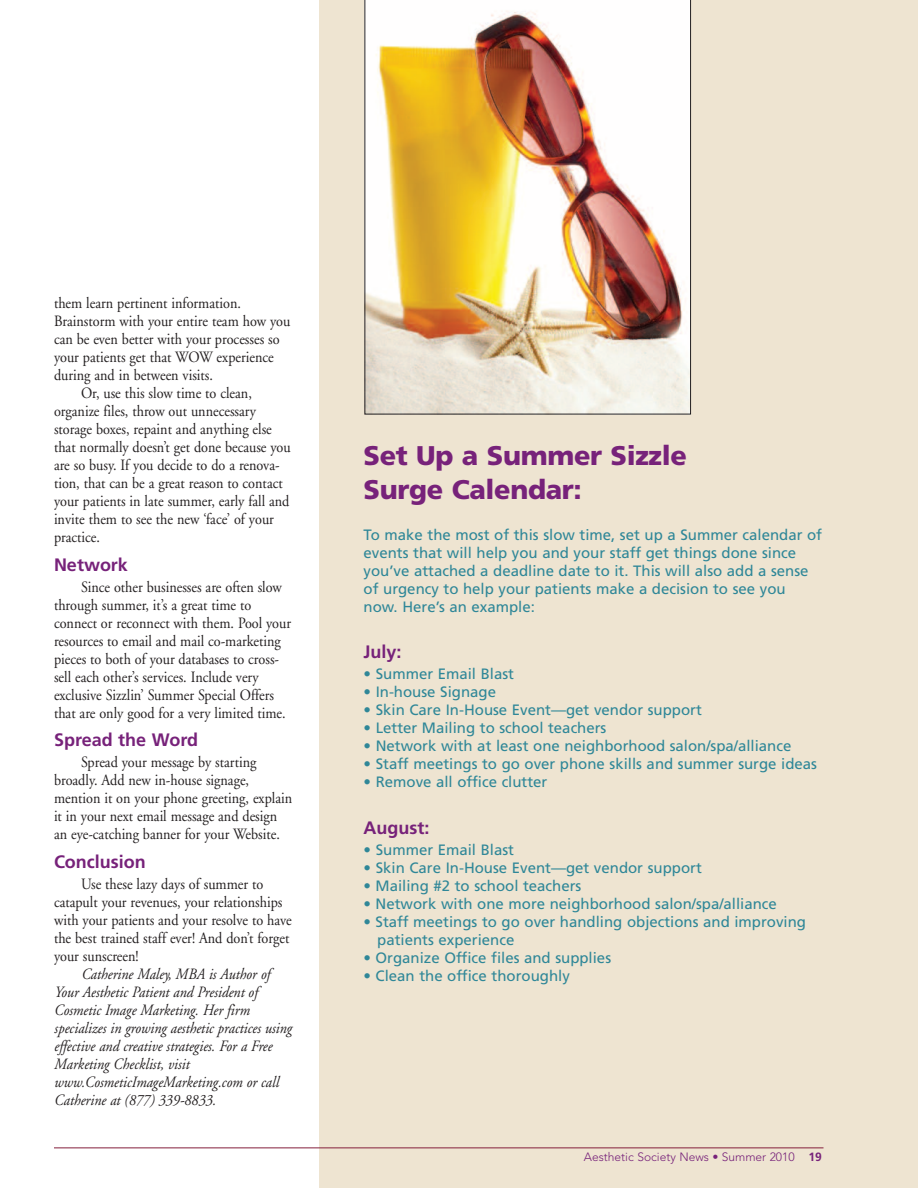
<style>
.page{position:relative;width:918px;height:1188px;background:#fff}
.page>*{position:absolute;margin:0;border:0;box-sizing:border-box;transform-origin:0 0}
.t1{font:900 27px/34.5px "Frutiger";letter-spacing:-.01em;color:#77227a}
.t2{font:700 18px "Frutiger";color:#77227a}
.t3{font:15.75px/18px "Adobe Garamond";color:#231f20;scale:.9 1}
.t4{font:italic 15.75px/18px "Adobe Garamond";color:#231f20;scale:.9 1}
.t5{font:15px/18px "Frutiger";color:#2f8798}
.t6{font:300 12px "Avenir";color:#77227a}
.s1{font-family:"Frutiger";font-weight:700}
</style>
<div class="page">
<div style="left:319px;top:0;width:599px;height:1188px;background:#eee4d1"></div>
<hr style="left:54px;top:1148px;width:770px;height:1px;background:#841f3c">
<img style="left:364px;top:0;width:327px;height:414px">
<p class="t3" style="left:54px;top:296px;width:209px">them learn pertinent information.</p>
<p class="t3" style="left:54px;top:314px;width:264px">Brainstorm with your entire team how you</p>
<p class="t3" style="left:54px;top:332px;width:252px">can be even better with your processes so</p>
<p class="t3" style="left:54px;top:350px;width:246px">your patients get that WOW experience</p>
<p class="t3" style="left:54px;top:368px;width:178px">during and in between visits.</p>
<p class="t3" style="left:81px;top:386px;width:191px">Or, use this slow time to clean,</p>
<p class="t3" style="left:54px;top:404px;width:226px">organize files, throw out unnecessary</p>
<p class="t3" style="left:54px;top:422px;width:244px">storage boxes, repaint and anything else</p>
<p class="t3" style="left:54px;top:440px;width:265px">that normally doesn’t get done because you</p>
<p class="t3" style="left:54px;top:458px;width:252px">are so busy. If you decide to do a renova-</p>
<p class="t3" style="left:54px;top:476px;width:256px">tion, that can be a great reason to contact</p>
<p class="t3" style="left:54px;top:494px;width:263px">your patients in late summer, early fall and</p>
<p class="t3" style="left:54px;top:512px;width:246px">invite them to see the new ‘face’ of your</p>
<p class="t3" style="left:54px;top:530px;width:53px">practice.</p>
<p class="t2" style="left:54px;top:557px;width:76px">Network</p>
<p class="t3" style="left:54px;top:579px;width:265px;text-indent:27px">Since other businesses are often slow through summer, it’s a great time to connect or reconnect with them. Pool your resources to email and mail co-marketing pieces to both of your databases to cross&shy;sell each other’s services. Include very exclusive Sizzlin’ Summer Special Offers that are only good for a very limited time.</p>
<p class="t2" style="left:54px;top:733px;width:146px">Spread the Word</p>
<p class="t3" style="left:54px;top:755px;width:266px;text-indent:27px">Spread your message by starting broadly. Add new in-house signage, mention it on your phone greeting, explain it in your next email message and design an eye-catching banner for your Website.</p>
<p class="t2" style="left:54px;top:854px;width:93px">Conclusion</p>
<p class="t3" style="left:54px;top:876px;width:266px;text-indent:27px">Use these lazy days of summer to catapult your revenues, your relationships with your patients and your resolve to have the best trained staff ever! And don’t forget your sunscreen!</p>
<p class="t4" style="left:54px;top:966px;width:266px;text-indent:27px">Catherine Maley, MBA is Author of Your Aesthetic Patient and President of Cosmetic Image Marketing. Her firm specializes in growing aesthetic practices using effective and creative strategies. For a Free Marketing Checklist, visit www.CosmeticImageMarketing.com or call Catherine at (877) 339-8833.</p>
<h1 class="t1" style="left:364px;top:440px;width:325px">Set Up a Summer Sizzle<br>Surge Calendar:</h1>
<p class="t5" style="left:364px;top:527px;width:460px">To make the most of this slow time, set up a Summer calendar of events that will help you and your staff get things done since you’ve attached a deadline date to it. This will also add a sense of urgency to help your patients make a decision to see you now. Here’s an example:</p>
<p class="t2" style="left:364px;top:645px;width:40px">July:</p>
<p class="t5" style="left:364px;top:666px;width:152px">• Summer Email Blast</p>
<p class="t5" style="left:364px;top:684px;width:134px">• In-house Signage</p>
<p class="t5" style="left:364px;top:702px;width:340px">• Skin Care In-House Event—get vendor support</p>
<p class="t5" style="left:364px;top:720px;width:244px">• Letter Mailing to school teachers</p>
<p class="t5" style="left:364px;top:738px;width:429px">• Network with at least one neighborhood salon/spa/alliance</p>
<p class="t5" style="left:364px;top:756px;width:455px">• Staff meetings to go over phone skills and summer surge ideas</p>
<p class="t5" style="left:364px;top:774px;width:185px">• Remove all office clutter</p>
<p class="t2" style="left:364px;top:820px;width:67px">August:</p>
<p class="t5" style="left:364px;top:842px;width:152px">• Summer Email Blast</p>
<p class="t5" style="left:364px;top:860px;width:340px">• Skin Care In-House Event—get vendor support</p>
<p class="t5" style="left:364px;top:878px;width:219px">• Mailing #2 to school teachers</p>
<p class="t5" style="left:364px;top:896px;width:415px">• Network with one more neighborhood salon/spa/alliance</p>
<p class="t5" style="left:377px;top:914px;width:430px;text-indent:-14px">• Staff meetings to go over handling objections and improving patients experience</p>
<p class="t5" style="left:364px;top:950px;width:249px">• Organize Office files and supplies</p>
<p class="t5" style="left:364px;top:968px;width:208px">• Clean the office thoroughly</p>
<p class="t6" style="left:584px;top:1152px;width:240px">Aesthetic Society News • Summer 2010 <span class="s1">19</span></p>
</div>
